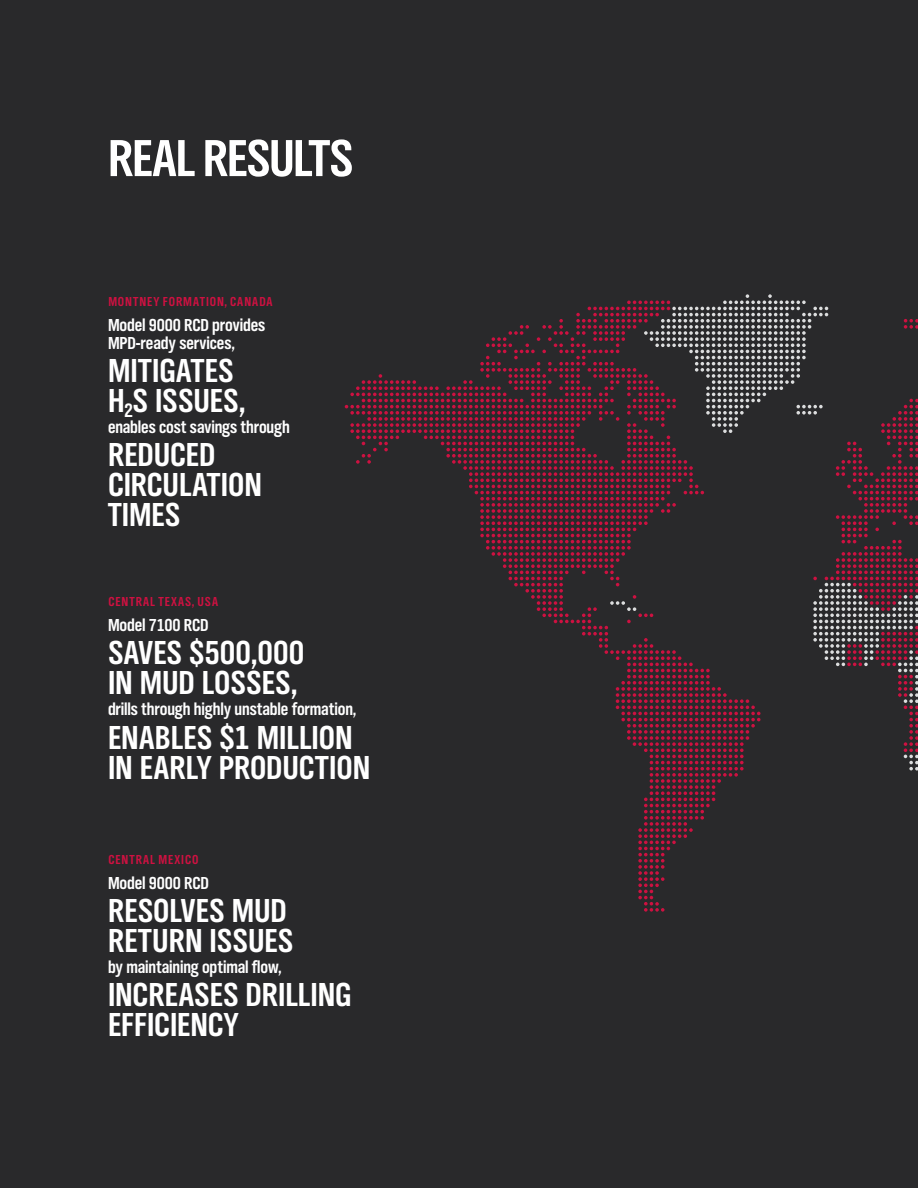
<style>
.page{position:relative;width:918px;height:1188px;background:#29292b}
.page>*{position:absolute;margin:0;border:0;box-sizing:border-box;transform-origin:0 0}
.t1{font:54px "TV Nord EF Bold Con";letter-spacing:-.015em;color:#fff}
.t2{font:34.5px/30px "TV Nord EF Bold Con";color:#fff}
.t3{font:18px/18px "TV Nord EF Bold Con";letter-spacing:-.01em;color:#fff}
.t4{font:13.5px "TV Nord EF Bold Con";letter-spacing:.075em;color:#ce1141}
</style>
<div class="page">
<svg style="left:345px;top:294px;width:573px;height:618px"></svg>
<h1 class="t1" style="left:108px;top:127px;width:247px">REAL RESULTS</h1>
<p class="t4" style="left:108px;top:293px;width:166px">MONTNEY FORMATION, CANADA</p>
<p class="t3" style="left:108px;top:316px;width:159px">Model 9000 RCD provides<br>MPD-ready services,</p>
<p class="t2" style="left:108px;top:356px;width:139px">MITIGATES<br>H<sub>2</sub>S ISSUES,</p>
<p class="t3" style="left:108px;top:418px;width:183px">enables cost savings through</p>
<p class="t2" style="left:108px;top:440px;width:155px">REDUCED<br>CIRCULATION<br>TIMES</p>
<p class="t4" style="left:108px;top:594px;width:111px">CENTRAL TEXAS, USA</p>
<p class="t3" style="left:108px;top:616px;width:102px">Model 7100 RCD</p>
<p class="t2" style="left:108px;top:638px;width:198px">SAVES $500,000<br>IN MUD LOSSES,</p>
<p class="t3" style="left:108px;top:701px;width:250px">drills through highly unstable formation,</p>
<p class="t2" style="left:108px;top:723px;width:264px">ENABLES $1 MILLION<br>IN EARLY PRODUCTION</p>
<p class="t4" style="left:108px;top:851px;width:92px">CENTRAL MEXICO</p>
<p class="t3" style="left:108px;top:874px;width:103px">Model 9000 RCD</p>
<p class="t2" style="left:108px;top:896px;width:187px">RESOLVES MUD<br>RETURN ISSUES</p>
<p class="t3" style="left:108px;top:958px;width:175px">by maintaining optimal flow,</p>
<p class="t2" style="left:108px;top:980px;width:245px">INCREASES DRILLING<br>EFFICIENCY</p>
</div>
